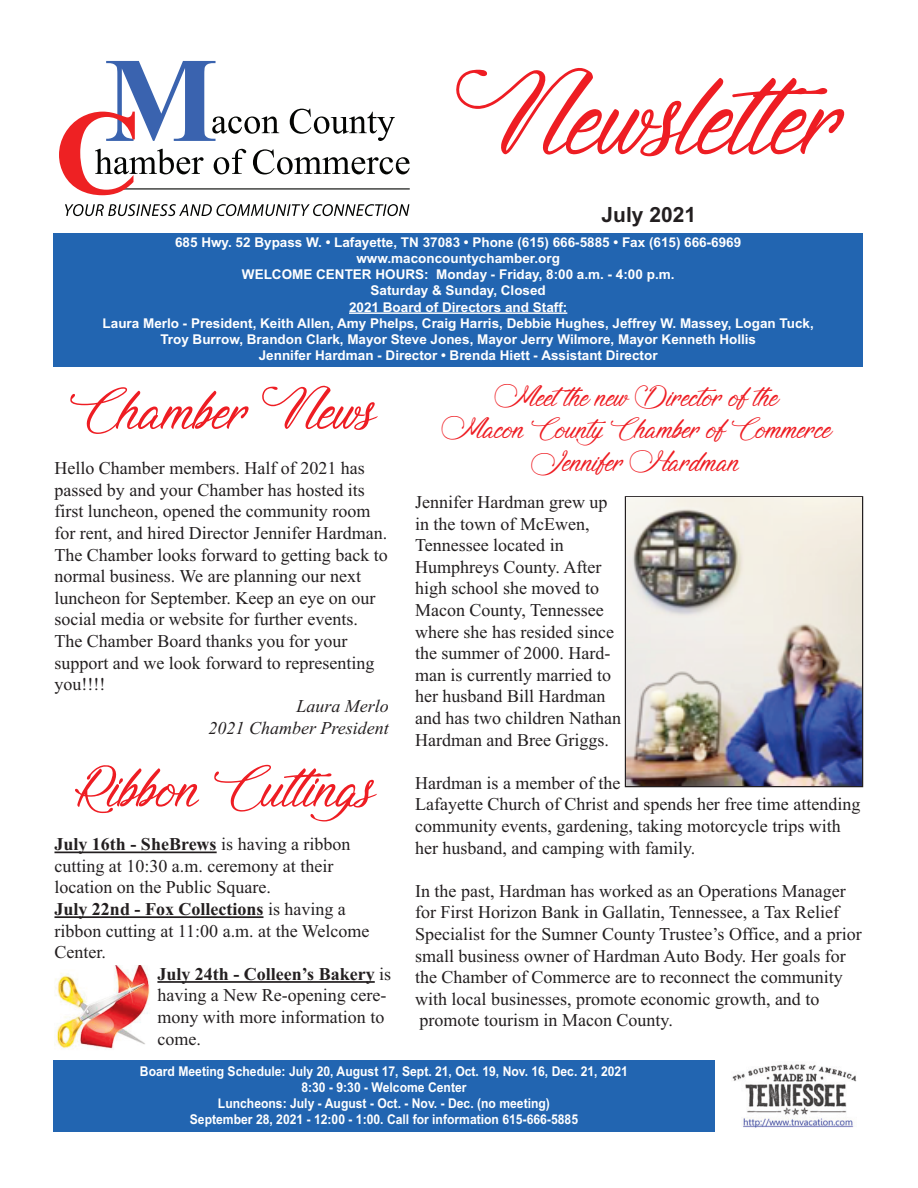
<style>
.page{position:relative;width:918px;height:1188px;background:#fff}
.page>*{position:absolute;margin:0;border:0;box-sizing:border-box;transform-origin:0 0}
.t1{font:108px "Signature of the Ancient";color:#ee1d23}
.t2{font:54px "Signature of the Ancient";color:#ee1d23}
.t3{font:27px/32.4px "Signature of the Ancient";color:#ee1d23;text-align:center}
.t4{font:700 21px "Arial";color:#231f20}
.t5{font:18px/21.6px "Times New Roman";color:#231f20}
.t6{font:700 18px "Times New Roman";color:#231f20}
.t7{font:italic 18px/21.6px "Times New Roman";color:#231f20;text-align:right}
.t8{font:700 13.5px/16.2px "Arial";color:#fff;text-align:center}
.t9{font:700 13.5px/16.2px "Arial";color:#fff;text-align:center;scale:.9 1}
.s1{font-weight:400}
</style>
<div class="page">
<div style="left:53px;top:233px;width:810px;height:134px;background:#2265b1"></div>
<hr style="left:349px;top:312px;width:218px;height:2px;background:#fff">
<div style="left:53px;top:1060px;width:662px;height:72px;background:#2265b1"></div>
<svg style="left:59px;top:61px;width:351px;height:134px"></svg>
<svg style="left:65px;top:204px;width:344px;height:12px"></svg>
<img style="left:732px;top:1064px;width:125px;height:64px">
<hr style="left:54px;top:852px;width:163px;height:1px;background:#231f20">
<hr style="left:54px;top:916px;width:210px;height:2px;background:#231f20">
<hr style="left:157px;top:981px;width:218px;height:2px;background:#231f20">
<img style="left:626px;top:498px;width:236px;height:288px">
<img style="left:54px;top:965px;width:96px;height:85px">
<h1 class="t1" style="left:453px;top:79px;width:388px">Newsletter</h1>
<p class="t4" style="left:602px;top:202px;width:96px">July 2021</p>
<p class="t8" style="left:103px;top:234px;width:713px">685 Hwy. 52 Bypass W. • Lafayette, TN 37083 • Phone (615) 666-5885 • Fax (615) 666-6969 www.maconcountychamber.org<br>WELCOME CENTER HOURS: Monday - Friday, 8:00 a.m. - 4:00 p.m.<br>Saturday &amp; Sunday, Closed<br>2021 Board of Directors and Staff:<br>Laura Merlo - President, Keith Allen, Amy Phelps, Craig Harris, Debbie Hughes, Jeffrey W. Massey, Logan Tuck, Troy Burrow, Brandon Clark, Mayor Steve Jones, Mayor Jerry Wilmore, Mayor Kenneth Hollis<br>Jennifer Hardman - Director • Brenda Hiett - Assistant Director</p>
<h2 class="t2" style="left:68px;top:391px;width:306px">Chamber News</h2>
<p class="t5" style="left:54px;top:457px;width:335px">Hello Chamber members. Half of 2021 has passed by and your Chamber has hosted its first luncheon, opened the community room for rent, and hired Director Jennifer Hardman.<br>The Chamber looks forward to getting back to normal business. We are planning our next luncheon for September. Keep an eye on our social media or website for further events.<br>The Chamber Board thanks you for your support and we look forward to representing you!!!!</p>
<p class="t7" style="left:209px;top:695px;width:182px">Laura Merlo<br>2021 Chamber President</p>
<h2 class="t2" style="left:74px;top:769px;width:315px">Ribbon Cuttings</h2>
<p class="t6" style="left:54px;top:834px;width:298px">July 16th - SheBrews <span class="s1">is having a ribbon</span></p>
<p class="t5" style="left:54px;top:855px;width:280px">cutting at 10:30 a.m. ceremony at their</p>
<p class="t5" style="left:54px;top:876px;width:218px">location on the Public Square.</p>
<p class="t6" style="left:54px;top:898px;width:293px">July 22nd - Fox Collections <span class="s1">is having a</span></p>
<p class="t5" style="left:54px;top:920px;width:316px">ribbon cutting at 11:00 a.m. at the Welcome</p>
<p class="t5" style="left:54px;top:941px;width:53px">Center.</p>
<p class="t6" style="left:157px;top:963px;width:235px">July 24th - Colleen’s Bakery <span class="s1">is</span></p>
<p class="t5" style="left:157px;top:984px;width:230px">having a New Re-opening cere-</p>
<p class="t5" style="left:157px;top:1006px;width:228px">mony with more information to</p>
<p class="t5" style="left:157px;top:1028px;width:45px">come.</p>
<h3 class="t3" style="left:441px;top:385px;width:391px">Meetthe new Director of the<br>Macon CountyChamber of Commerce<br>Jennifer Hardman</h3>
<p class="t5" style="left:415px;top:491px;width:207px">Jennifer Hardman grew up in the town of McEwen,<br>Tennessee located in<br>Humphreys County. After high school she moved to<br>Macon County, Tennessee where she has resided since the summer of 2000. Hard&shy;man is currently married to her husband Bill Hardman and has two children Nathan<br>Hardman and Bree Griggs.</p>
<p class="t5" style="left:415px;top:772px;width:447px">Hardman is a member of the<br>Lafayette Church of Christ and spends her free time attending community events, gardening, taking motorcycle trips with her husband, and camping with family.</p>
<p class="t5" style="left:415px;top:880px;width:448px">In the past, Hardman has worked as an Operations Manager for First Horizon Bank in Gallatin, Tennessee, a Tax Relief Specialist for the Sumner County Trustee’s Office, and a prior small business owner of Hardman Auto Body. Her goals for the Chamber of Commerce are to reconnect the community with local businesses, promote economic growth, and to promote tourism in Macon County.</p>
<p class="t9" style="left:140px;top:1063px;width:544px">Board Meeting Schedule: July 20, August 17, Sept. 21, Oct. 19, Nov. 16, Dec. 21, 2021<br>8:30 - 9:30 - Welcome Center<br>Luncheons: July - August - Oct. - Nov. - Dec. (no meeting)<br>September 28, 2021 - 12:00 - 1:00. Call for information 615-666-5885</p>
</div>
